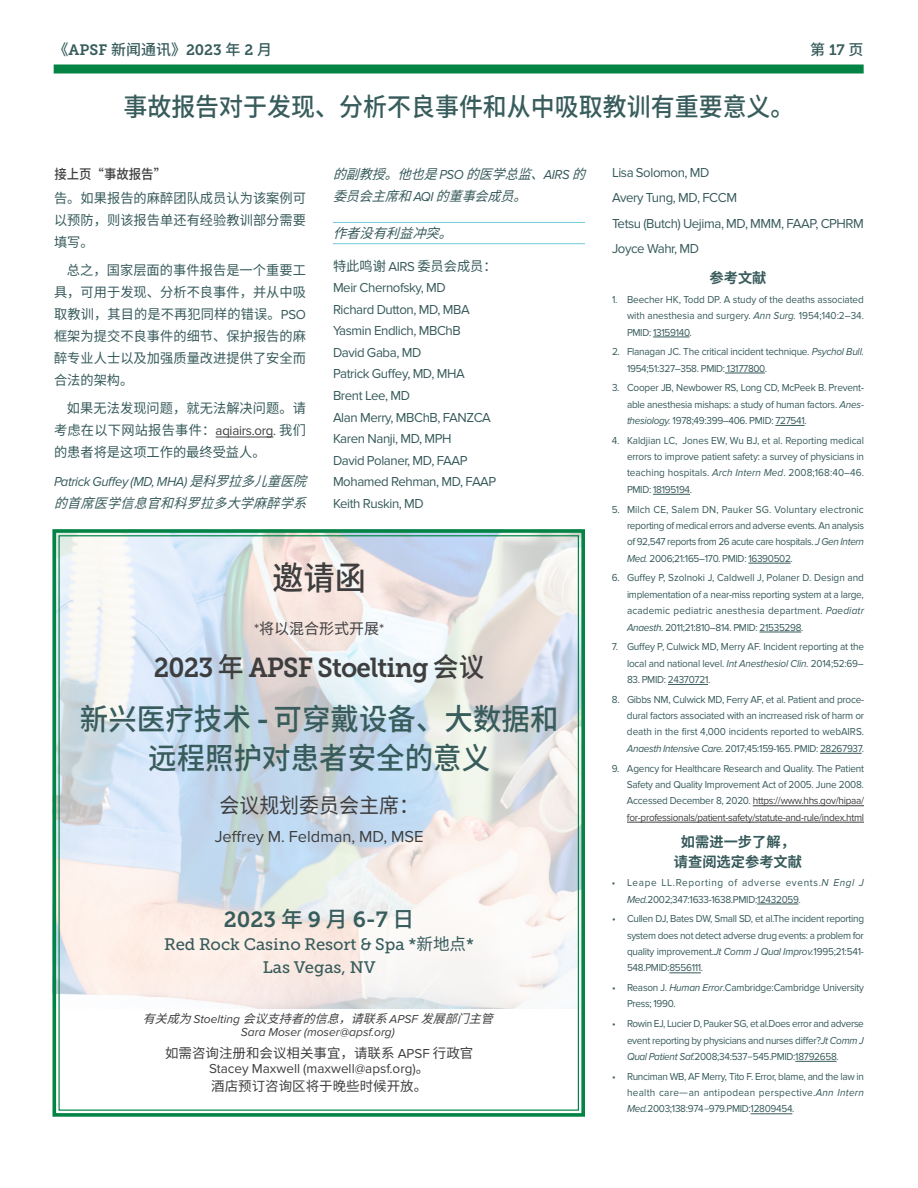
<style>
.page{position:relative;width:918px;height:1188px;background:#fff}
.page>*{position:absolute;margin:0;border:0;box-sizing:border-box;transform-origin:0 0}
.t1{font:500 33px "Source Han Sans CN";color:#3e3e3f;scale:.95 1}
.t2{font:500 30px/39px "Source Han Sans CN";color:#385c5c;text-align:center;scale:.95 1}
.t3{font:27.3px "Museo Slab 700";letter-spacing:-.03em;color:#3e3e3f;scale:.95 1}
.t4{font:500 25.5px "Source Han Sans CN";color:#385c5c;scale:.94 1}
.t5{font:21.9px "Museo Slab 700";color:#385c5c}
.t6{font:21px "Source Han Sans CN";color:#3e3e3f;scale:.95 1}
.t7{font:16.65px/23.2px "Museo Slab 500";color:#385c5c;text-align:center}
.t8{font:16.5px "Proxima Nova";color:#3e3e3f}
.t9{font:15px "Museo Slab 700";color:#385c5c}
.t10{font:15px "Source Han Sans CN";color:#3e3e3f}
.t11{font:500 15px "Source Han Sans CN";color:#385c5c}
.t12{font:700 14.25px/19.4px "Source Han Sans CN";color:#375a5b;text-align:center}
.t13{font:13.5px/21.6px "Proxima Nova";letter-spacing:-.03em;color:#375a5b}
.t14{font:13.5px/21.9px "Source Han Sans CN";letter-spacing:.005em;color:#375a5b;text-align:justify}
.t15{font:italic 13.5px/21.6px "Source Han Sans CN";color:#375a5b;scale:.96 1}
.t16{font:13.5px "Source Han Sans CN";color:#3e3e3f}
.t17{font:13.5px "Proxima Nova";color:#3e3e3f}
.t18{font:italic 13.5px "Proxima Nova";letter-spacing:-.03em;color:#375a5b;scale:.96 1}
.t19{font:500 13.5px "Source Han Sans CN";color:#3e3e3f;scale:.92 1}
.t20{font:italic 13.5px "Source Han Sans CN";color:#375a5b}
.t21{font:italic 12px "Source Han Sans CN";color:#3e3e3f}
.t22{font:italic 12px "Proxima Nova";color:#3e3e3f}
.t23{font:10.5px/16.4px "Proxima Nova";letter-spacing:-.02em;color:#375a5b;text-align:justify;scale:.95 1}
.t24{font:10.5px/16.4px "Proxima Nova";letter-spacing:.065em;color:#375a5b;scale:.95 1}
.s1{font-family:"Source Han Sans CN";font-weight:500}
.s2{font-family:"Museo Slab 700";font-weight:400}
.s3{font-family:"Proxima Nova"}
.s4{font-family:"Proxima Nova";color:#3e3e3f}
.s5{font-family:"Source Han Sans CN"}
.s6{font-style:italic}
.s7{color:#3e3e3f}
.s8{font-family:"Source Han Sans CN";font-style:italic}
</style>
<div class="page">
<div style="left:54px;top:64px;width:810px;height:10px;background:#038445"></div>
<hr style="left:216px;top:437px;width:57px;height:1px;background:#3e3e3f">
<hr style="left:333px;top:222px;width:252px;height:1px;background:#71c8da">
<hr style="left:333px;top:243px;width:252px;height:1px;background:#71c8da">
<svg style="left:52px;top:529px;width:533px;height:588px"></svg>
<hr style="left:653px;top:337px;width:37px;height:1px;background:#375a5b">
<hr style="left:725px;top:373px;width:40px;height:1px;background:#375a5b">
<hr style="left:775px;top:425px;width:30px;height:1px;background:#375a5b">
<hr style="left:653px;top:494px;width:37px;height:1px;background:#375a5b">
<hr style="left:748px;top:563px;width:43px;height:1px;background:#375a5b">
<hr style="left:760px;top:632px;width:41px;height:1px;background:#375a5b">
<hr style="left:668px;top:684px;width:40px;height:1px;background:#375a5b">
<hr style="left:820px;top:753px;width:42px;height:1px;background:#375a5b">
<hr style="left:753px;top:805px;width:111px;height:1px;background:#3e3e3f">
<hr style="left:627px;top:822px;width:237px;height:1px;background:#3e3e3f">
<hr style="left:757px;top:904px;width:41px;height:1px;background:#375a5b">
<hr style="left:669px;top:973px;width:32px;height:1px;background:#375a5b">
<hr style="left:795px;top:1061px;width:42px;height:1px;background:#375a5b">
<hr style="left:751px;top:1114px;width:41px;height:1px;background:#375a5b">
<h3 class="t9" style="left:54px;top:41px;width:220px"><span class="s1">《</span>APSF <span class="s1">新闻通讯》</span>2023 <span class="s1">年</span> 2 <span class="s1">月</span></h3>
<h3 class="t11" style="left:810px;top:41px;width:55px">第 <span class="s2">17</span> 页</h3>
<h3 class="t4" style="left:123px;top:93px;width:715px">事故报告对于发现、分析不良事件和从中吸取教训有重要意义。</h3>
<p class="t19" style="left:54px;top:167px;width:123px">接上页“事故报告”</p>
<p class="t15" style="left:333px;top:164px;width:275px">的副教授。他也是<span class="s3">P S O</span> 的医学总监、<span class="s3">A I R S</span> 的委员会主席和<span class="s3">A Q I</span> 的董事会成员。</p>
<p class="t20" style="left:333px;top:225px;width:131px">作者没有利益冲突。</p>
<p class="t14" style="left:333px;top:255px;width:165px">特此鸣谢 <span class="s3">AIRS</span> 委员会成员：</p>
<p class="t13" style="left:333px;top:277px;width:165px">Meir Chernofsky, MD<br>Richard Dutton, MD, MBA<br>Yasmin Endlich, MBChB<br>David Gaba, MD<br>Patrick Guffey, MD, MHA<br>Brent Lee, MD<br>Alan Merry, MBChB, FANZCA<br>Karen Nanji, MD, MPH<br>David Polaner, MD, FAAP<br>Mohamed Rehman, MD, FAAP<br>Keith Ruskin, MD</p>
<p class="t14" style="left:54px;top:187px;width:254px">告。如果报告的麻醉团队成员认为该案例可以预防，则该报告单还有经验教训部分需要填写。</p>
<p class="t14" style="left:54px;top:260px;width:254px;text-indent:13px">总之，国家层面的事件报告是一个重要工具，可用于发现、分析不良事件，并从中吸取教训，其目的是不再犯同样的错误。<span class="s3">PSO</span>框架为提交不良事件的细节、保护报告的麻醉专业人士以及加强质量改进提供了安全而合法的架构。</p>
<p class="t14" style="left:54px;top:398px;width:254px;text-indent:13px">如果无法发现问题，就无法解决问题。请考虑在以下网站报告事件：<span class="s4">aqiairs.org.</span> 我们的患者将是这项工作的最终受益人。</p>
<p class="t18" style="left:54px;top:474px;width:275px">Patrick Guffey (MD, MHA) <span class="s5">是科罗拉多儿童医院</span></p>
<p class="t15" style="left:54px;top:492px;width:275px">的首席医学信息官和科罗拉多大学麻醉学系</p>
<h1 class="t1" style="left:272px;top:559px;width:101px">邀请函</h1>
<h3 class="t10" style="left:254px;top:620px;width:132px"><span class="s3">*</span>将以混合形式开展<span class="s3">*</span></h3>
<h3 class="t3" style="left:154px;top:652px;width:350px">2023 <span class="s1">年</span> APSF Stoelting <span class="s1">会议</span></h3>
<h2 class="t2" style="left:80px;top:700px;width:505px">新兴医疗技术 <span class="s2">-</span> 可穿戴设备、大数据和远程照护对患者安全的意义</h2>
<h3 class="t6" style="left:219px;top:793px;width:212px">会议规划委员会主席：</h3>
<h3 class="t8" style="left:215px;top:827px;width:210px">Jeffrey M. Feldman, MD, MSE</h3>
<h3 class="t5" style="left:224px;top:907px;width:192px">2023 <span class="s1">年</span> 9 <span class="s1">月</span> 6-7 <span class="s1">日</span></h3>
<h3 class="t7" style="left:164px;top:933px;width:312px">Red Rock Casino Resort &amp; Spa *<span class="s5">新地点</span>*<br>Las Vegas, NV</h3>
<p class="t21" style="left:143px;top:1011px;width:361px">有关成为<span class="s3">S t o e l t i n g</span> 会议支持者的信息，请联系<span class="s3">A P S F</span> 发展部门主管</p>
<p class="t22" style="left:241px;top:1025px;width:156px">Sara Moser (moser@apsf.org)</p>
<p class="t16" style="left:165px;top:1046px;width:310px">如需咨询注册和会议相关事宜，请联系 <span class="s3">APSF</span> 行政官</p>
<p class="t17" style="left:209px;top:1061px;width:222px">Stacey Maxwell (maxwell@apsf.org)<span class="s5">。</span></p>
<p class="t16" style="left:211px;top:1079px;width:217px">酒店预订咨询区将于晚些时候开放。</p>
<p class="t13" style="left:612px;top:160px;width:254px;line-height:25.3px">Lisa Solomon, MD<br>Avery Tung, MD, FCCM<br>Tetsu (Butch) Uejima, MD, MMM, FAAP, CPHRM<br>Joyce Wahr, MD</p>
<h3 class="t12" style="left:710px;top:269px;width:58px">参考文献</h3>
<p class="t23" style="left:627px;top:291px;width:251px;text-indent:-15px">1. Beecher HK, Todd DP. A study of the deaths associated with anesthesia and surgery. <span class="s6">Ann Surg.</span> 1954;140:2–34.<br>PMID: 13159140.</p>
<p class="t23" style="left:627px;top:344px;width:251px;text-indent:-15px">2. Flanagan JC. The critical incident technique. <span class="s6">Psychol Bull.<br></span>1954;51:327–358. PMID: 13177800.</p>
<p class="t23" style="left:627px;top:380px;width:251px;text-indent:-15px">3. Cooper JB, Newbower RS, Long CD, McPeek B. Prevent&shy;able anesthesia mishaps: a study of human factors. <span class="s6">Anes&shy;thesiology.</span> 1978;49:399–406. PMID: 727541.</p>
<p class="t23" style="left:627px;top:432px;width:251px;text-indent:-15px">4. Kaldjian LC, Jones EW, Wu BJ, et al. Reporting medical errors to improve patient safety: a survey of physicians in teaching hospitals. <span class="s6">Arch Intern Med</span>. 2008;168:40–46.<br>PMID: 18195194.</p>
<p class="t23" style="left:627px;top:501px;width:251px;text-indent:-15px">5. Milch CE, Salem DN, Pauker SG. Voluntary electronic reporting of medical errors and adverse events. An analysis of 92,547 reports from 26 acute care hospitals. <span class="s6">J Gen Intern Med.</span> 2006;21:165–170. PMID: 16390502.</p>
<p class="t23" style="left:627px;top:570px;width:251px;text-indent:-15px">6. Guffey P, Szolnoki J, Caldwell J, Polaner D. Design and implementation of a near-miss reporting system at a large, academic pediatric anesthesia department. <span class="s6">Paediatr Anaesth.</span> 2011;21:810–814. PMID: 21535298.</p>
<p class="t23" style="left:612px;top:639px;width:267px;text-align:right">7. Guffey P, Culwick MD, Merry AF. Incident reporting at the local and national level. <span class="s6">Int Anesthesiol Clin.</span> 2014;52:69–</p>
<p class="t23" style="left:627px;top:672px;width:89px">83. PMID: 24370721.</p>
<p class="t23" style="left:627px;top:691px;width:251px;text-indent:-15px">8. Gibbs NM, Culwick MD, Ferry AF, et al. Patient and proce&shy;dural factors associated with an incrreased risk of harm or death in the first 4,000 incidents reported to webAIRS.<br><span class="s6">Anaesth Intensive Care.</span> 2017;45:159-165. PMID: 28267937.</p>
<p class="t23" style="left:627px;top:760px;width:251px;text-indent:-15px">9. Agency for Healthcare Research and Quality. The Patient Safety and Quality Improvement Act of 2005. June 2008.<br>Accessed December 8, 2020. <span class="s7">https://www.hhs.gov/hipaa/ for-professionals/patient-safety/statute-and-rule/index.html</span></p>
<h3 class="t12" style="left:674px;top:833px;width:130px">如需进一步了解，请查阅选定参考文献</h3>
<p class="t24" style="left:627px;top:875px;width:251px;text-indent:-15px">• Leape LL.Reporting of adverse events.<span class="s6">N Engl J<br>Med.</span>2002;347:1633-1638.PMID:12432059.</p>
<p class="t23" style="left:627px;top:911px;width:251px;text-indent:-15px">• Cullen DJ, Bates DW, Small SD, et al.The incident reporting system does not detect adverse drug events: a problem for quality improvement.<span class="s6">Jt Comm J Qual Improv.</span>1995;21:541- 548.PMID:8556111.</p>
<p class="t23" style="left:627px;top:980px;width:251px;text-indent:-15px">• Reason J. <span class="s6">Human Error</span>.Cambridge:Cambridge University<br>Press; 1990.</p>
<p class="t23" style="left:627px;top:1016px;width:251px;text-indent:-15px">• Rowin EJ, Lucier D, Pauker SG, et al.Does error and adverse event reporting by physicians and nurses differ?<span class="s6">Jt Comm J Qual Patient Saf.</span>2008;34:537<span class="s5">–</span>545.PMID:18792658.</p>
<p class="t23" style="left:627px;top:1068px;width:251px;text-indent:-15px">• Runciman WB, AF Merry, Tito F. Error, blame, and the law in health care<span class="s5">—</span>an antipodean perspective.<span class="s6">Ann Intern Med.</span>2003;138:974<span class="s8">–</span>979.PMID:12809454.</p>
</div>
